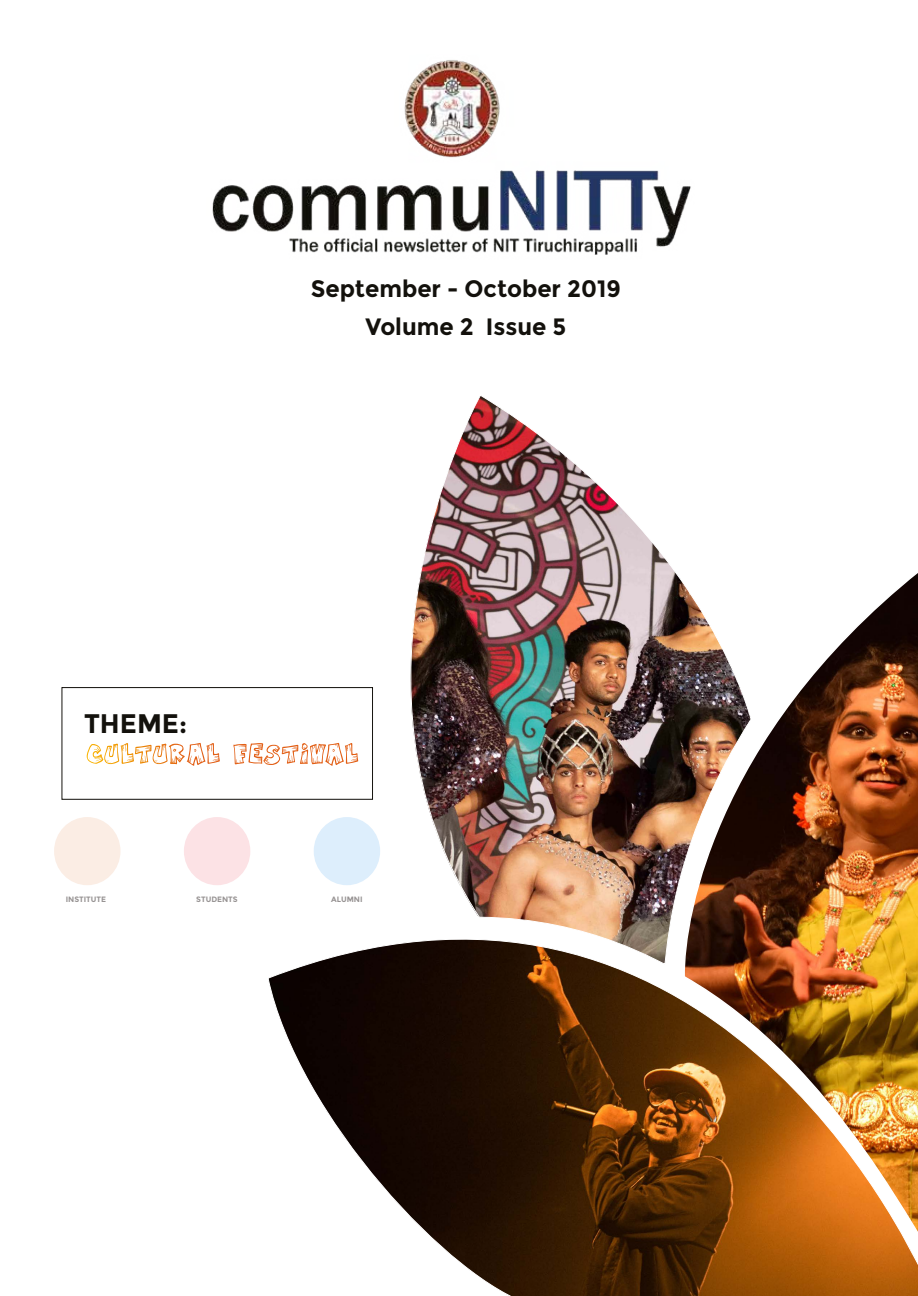
<style>
.page{position:relative;width:918px;height:1296px;background:#fff}
.page>*{position:absolute;margin:0;border:0;box-sizing:border-box;transform-origin:0 0}
.t1{font:700 26.85px "Montserrat";color:#13110c}
.t2{font:700 23.7px "Montserrat";color:#13110c}
.t3{font:700 7.8px "Montserrat";color:#979393}
</style>
<div class="page">
<div style="left:54px;top:817px;width:67px;height:68px;background:#fbede4;border-radius:50%"></div>
<div style="left:184px;top:817px;width:66px;height:68px;background:#fce2e5;border-radius:50%"></div>
<img style="left:212px;top:60px;width:479px;height:195px">
<div style="left:62px;top:687px;width:311px;height:113px;border:1px solid #13110c"></div>
<svg style="left:87px;top:743px;width:133px;height:23px"></svg>
<svg style="left:233px;top:743px;width:97px;height:22px"></svg>
<svg style="left:268px;top:822px;width:650px;height:474px"></svg>
<img style="left:683px;top:573px;width:235px;height:717px">
<img style="left:330px;top:396px;width:421px;height:571px">
<p class="t2" style="left:311px;top:274px;width:312px">September - October 2019</p>
<p class="t1" style="left:84px;top:708px;width:105px">THEME:</p>
<p class="t2" style="left:366px;top:312px;width:202px">Volume 2 Issue 5</p>
<p class="t3" style="left:66px;top:895px;width:42px">INSTITUTE</p>
<p class="t3" style="left:196px;top:895px;width:43px">STUDENTS</p>
<p class="t3" style="left:331px;top:895px;width:33px">ALUMNI</p>
</div>
